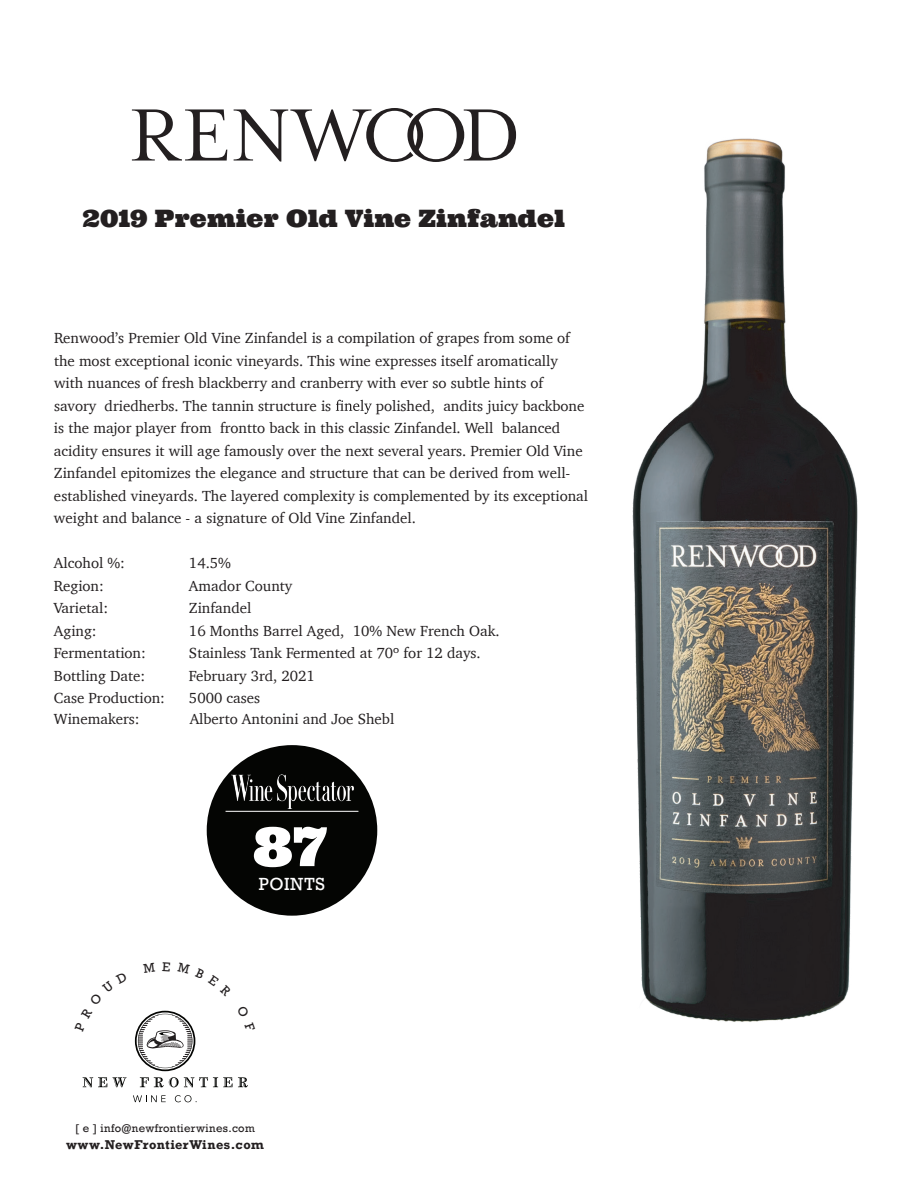
<style>
.page{position:relative;width:918px;height:1188px;background:#fff}
.page>*{position:absolute;margin:0;border:0;box-sizing:border-box;transform-origin:0 0}
.t1{font:54px "Ultra";color:#fff}
.t2{font:24px "Ultra";color:#231f20}
.t3{font:16.5px "Rockwell";letter-spacing:.03em;color:#fff}
.t4{font:15px/22.5px "Charter";color:#231f20}
.t5{font:700 12px "Rockwell";letter-spacing:.035em;color:#231f20}
.t6{font:10.5px "Rockwell";letter-spacing:.03em;color:#231f20}
</style>
<div class="page">
<svg style="left:132px;top:108px;width:384px;height:54px"></svg>
<img style="left:632px;top:138px;width:226px;height:884px">
<svg style="left:336px;top:400px;width:36px;height:14px"></svg>
<svg style="left:83px;top:1077px;width:24px;height:10px"></svg>
<svg style="left:113px;top:1077px;width:13px;height:10px"></svg>
<svg style="left:140px;top:1077px;width:108px;height:10px"></svg>
<svg style="left:133px;top:1095px;width:33px;height:7px"></svg>
<svg style="left:175px;top:1095px;width:22px;height:7px"></svg>
<svg style="left:135px;top:1011px;width:60px;height:60px"></svg>
<div style="left:207px;top:745px;width:170px;height:171px;background:#040503;border-radius:50%"></div>
<hr style="left:226px;top:811px;width:132px;height:1px;background:#fff">
<img style="left:231px;top:775px;width:123px;height:33px">
<h2 class="t2" style="left:83px;top:203px;width:484px">2019 Premier Old Vine Zinfandel</h2>
<p class="t4" style="left:54px;top:327px;width:518px">Renwood’s Premier Old Vine Zinfandel is a compilation of grapes from some of the most exceptional iconic vineyards. This wine expresses itself aromatically with nuances of fresh blackberry and cranberry with ever so subtle hints of savory driedherbs. The tannin structure is</p>
<p class="t4" style="left:54px;top:394px;width:536px;text-indent:322px">polished, andits juicy backbone is the major player from frontto back in this classic Zinfandel. Well balanced acidity ensures it will age famously over the next several years. Premier Old Vine Zinfandel epitomizes the elegance and structure that can be derived from well&shy;established vineyards. The layered complexity is complemented by its exceptional weight and balance - a signature of Old Vine Zinfandel.</p>
<p class="t4" style="left:54px;top:552px;width:73px">Alcohol %:</p>
<p class="t4" style="left:189px;top:552px;width:43px">14.5%</p>
<p class="t4" style="left:54px;top:574px;width:51px">Region:</p>
<p class="t4" style="left:189px;top:574px;width:105px">Amador County</p>
<p class="t4" style="left:54px;top:597px;width:56px">Varietal:</p>
<p class="t4" style="left:189px;top:597px;width:64px">Zinfandel</p>
<p class="t4" style="left:54px;top:619px;width:44px">Aging:</p>
<p class="t4" style="left:189px;top:619px;width:312px">16 Months Barrel Aged, 10% New French Oak.</p>
<p class="t4" style="left:54px;top:642px;width:93px">Fermentation:</p>
<p class="t4" style="left:189px;top:642px;width:293px">Stainless Tank Fermented at 70º for 12 days.</p>
<p class="t4" style="left:54px;top:664px;width:93px">Bottling Date:</p>
<p class="t4" style="left:189px;top:664px;width:127px">February 3rd, 2021</p>
<p class="t4" style="left:54px;top:687px;width:113px">Case Production:</p>
<p class="t4" style="left:189px;top:687px;width:73px">5000 cases</p>
<p class="t4" style="left:54px;top:707px;width:87px">Winemakers:</p>
<p class="t4" style="left:190px;top:707px;width:206px">Alberto Antonini and Joe Shebl</p>
<h1 class="t1" style="left:253px;top:812px;width:76px">87</h1>
<p class="t3" style="left:259px;top:874px;width:68px">POINTS</p>
<p class="t6" style="left:75px;top:1122px;width:181px">[ e ] info@newfrontierwines.com</p>
<p class="t5" style="left:66px;top:1137px;width:200px">www.NewFrontierWines.com</p>
</div>
